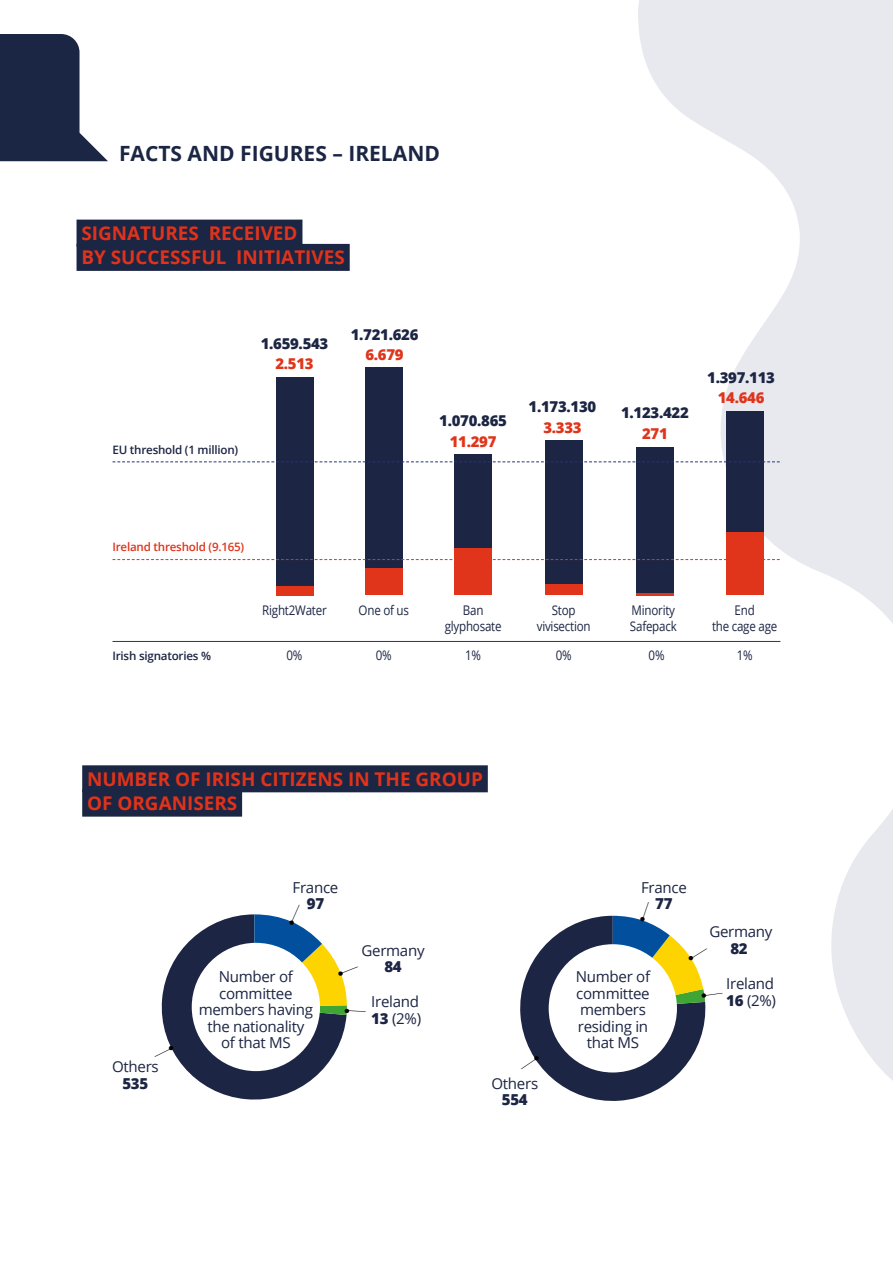
<style>
.page{position:relative;width:893px;height:1263px;background:#fff}
.page>*{position:absolute;margin:0;border:0;box-sizing:border-box;transform-origin:0 0}
.t1{font:700 21px "Open Sans";color:#1b2544}
.t2{font:700 18.9px/24.3px "Open Sans";color:#e0331a}
.t3{font:15.15px/16.6px "Open Sans";letter-spacing:-.02em;color:#1c2543;text-align:center}
.t4{font:800 15.15px "Open Sans";letter-spacing:-.02em;color:#1c2543}
.t5{font:800 15px "Open Sans";letter-spacing:-.02em;color:#1c2543}
.t6{font:800 15px "Open Sans";letter-spacing:-.02em;color:#e0341b}
.t7{font:13.35px/15.9px "Open Sans";letter-spacing:-.02em;color:#1c2543;text-align:center;scale:.87 1}
.t8{font:600 11.55px "Open Sans";letter-spacing:-.02em;color:#1c2543}
.t9{font:600 11.55px "Open Sans";letter-spacing:-.02em;color:#e0341b}
.s1{font-weight:800}
</style>
<div class="page">
<svg style="left:638px;top:0;width:255px;height:1081px"></svg>
<div style="left:276px;top:377px;width:37px;height:209px;background:#1c2543"></div>
<div style="left:276px;top:586px;width:37px;height:9px;background:#e0341b"></div>
<div style="left:726px;top:411px;width:37px;height:121px;background:#1c2543"></div>
<div style="left:726px;top:532px;width:37px;height:63px;background:#e0341b"></div>
<div style="left:545px;top:440px;width:37px;height:144px;background:#1c2543"></div>
<div style="left:545px;top:584px;width:37px;height:11px;background:#e0341b"></div>
<div style="left:636px;top:447px;width:38px;height:146px;background:#1c2543"></div>
<hr style="left:636px;top:593px;width:38px;height:2px;background:#e0341b">
<div style="left:454px;top:454px;width:38px;height:94px;background:#1c2543"></div>
<div style="left:454px;top:548px;width:38px;height:47px;background:#e0341b"></div>
<div style="left:365px;top:368px;width:38px;height:209px;background:#1c2543"></div>
<div style="left:365px;top:568px;width:38px;height:27px;background:#e0341b"></div>
<svg style="left:113px;top:461px;width:667px;height:1px"></svg>
<svg style="left:113px;top:559px;width:667px;height:1px"></svg>
<hr style="left:113px;top:641px;width:667px;height:1px;background:#283575">
<div style="left:77px;top:220px;width:225px;height:27px;background:#1b2544"></div>
<div style="left:77px;top:244px;width:273px;height:27px;background:#1b2544"></div>
<div style="left:82px;top:765px;width:406px;height:27px;background:#1b2544"></div>
<div style="left:82px;top:790px;width:160px;height:27px;background:#1b2544"></div>
<svg style="left:0;top:34px;width:108px;height:127px"></svg>
<svg style="left:161px;top:914px;width:186px;height:186px"></svg>
<svg style="left:520px;top:902px;width:202px;height:199px"></svg>
<h1 class="t1" style="left:119px;top:139px;width:322px">FACTS AND FIGURES – IRELAND</h1>
<p class="t2" style="left:81px;top:220px;width:265px">SIGNATURES RECEIVED<br>BY SUCCESSFUL INITIATIVES</p>
<p class="t5" style="left:261px;top:332px;width:69px">1.659.543</p>
<p class="t6" style="left:275px;top:352px;width:40px">2.513</p>
<p class="t8" style="left:113px;top:442px;width:127px">EU threshold (1 million)</p>
<p class="t5" style="left:351px;top:323px;width:69px">1.721.626</p>
<p class="t6" style="left:365px;top:343px;width:40px">6.679</p>
<p class="t5" style="left:439px;top:409px;width:69px">1.070.865</p>
<p class="t6" style="left:450px;top:430px;width:48px">11.297</p>
<p class="t5" style="left:529px;top:395px;width:69px">1.173.130</p>
<p class="t6" style="left:543px;top:416px;width:40px">3.333</p>
<p class="t5" style="left:621px;top:402px;width:69px">1.123.422</p>
<p class="t6" style="left:642px;top:422px;width:27px">271</p>
<p class="t5" style="left:707px;top:366px;width:69px">1.397.113</p>
<p class="t6" style="left:718px;top:387px;width:48px">14.646</p>
<p class="t9" style="left:113px;top:539px;width:133px">Ireland threshold (9.165)</p>
<p class="t8" style="left:113px;top:648px;width:100px">Irish signatories %</p>
<p class="t7" style="left:262px;top:602px;width:76px">Right2Water</p>
<p class="t7" style="left:359px;top:602px;width:59px">One of us</p>
<p class="t7" style="left:445px;top:602px;width:67px">Ban glyphosate</p>
<p class="t7" style="left:537px;top:602px;width:63px">Stop vivisection</p>
<p class="t7" style="left:630px;top:602px;width:55px;text-align:left">Minority<br>Safepack</p>
<p class="t7" style="left:712px;top:602px;width:77px">End<br>the cage age</p>
<p class="t7" style="left:287px;top:647px;width:20px">0%</p>
<p class="t7" style="left:376px;top:647px;width:20px">0%</p>
<p class="t7" style="left:465px;top:647px;width:20px">1%</p>
<p class="t7" style="left:556px;top:647px;width:20px">0%</p>
<p class="t7" style="left:649px;top:647px;width:20px">0%</p>
<p class="t7" style="left:737px;top:647px;width:20px">1%</p>
<p class="t2" style="left:87px;top:766px;width:397px">NUMBER OF IRISH CITIZENS IN THE GROUP<br>OF ORGANISERS</p>
<p class="t3" style="left:293px;top:879px;width:47px">France</p>
<p class="t4" style="left:307px;top:892px;width:19px">97</p>
<p class="t3" style="left:199px;top:968px;width:116px">Number of committee members having the nationality of that MS</p>
<p class="t3" style="left:361px;top:941px;width:65px">Germany</p>
<p class="t4" style="left:384px;top:955px;width:19px">84</p>
<p class="t3" style="left:371px;top:993px;width:51px;text-align:left">Ireland<br><span class="s1">13</span> (2%)</p>
<p class="t3" style="left:112px;top:1058px;width:48px">Others</p>
<p class="t4" style="left:122px;top:1071px;width:27px">535</p>
<p class="t3" style="left:491px;top:1074px;width:48px">Others</p>
<p class="t4" style="left:502px;top:1088px;width:27px">554</p>
<p class="t3" style="left:641px;top:879px;width:47px">France</p>
<p class="t4" style="left:655px;top:892px;width:19px">77</p>
<p class="t3" style="left:576px;top:968px;width:76px">Number of committee members residing in that MS</p>
<p class="t3" style="left:709px;top:923px;width:65px">Germany</p>
<p class="t4" style="left:730px;top:937px;width:19px">82</p>
<p class="t3" style="left:726px;top:975px;width:51px;text-align:left">Ireland<br><span class="s1">16</span> (2%)</p>
</div>
